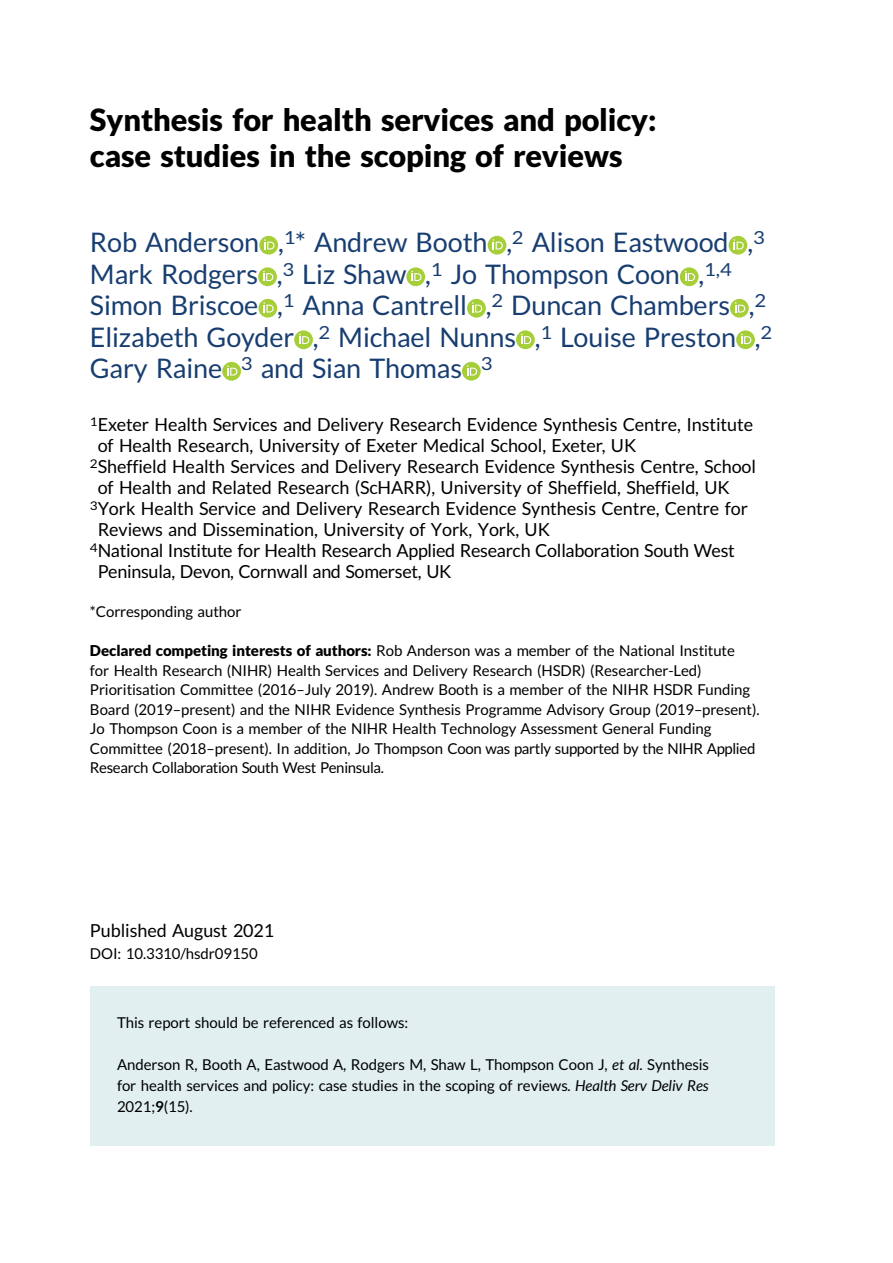
<style>
.page{position:relative;width:893px;height:1263px;background:#fff}
.page>*{position:absolute;margin:0;border:0;box-sizing:border-box;transform-origin:0 0}
.t1{font:30.75px/36px "Adv T Tfac 587 ca.B";color:#000}
.t2{font:27px/31.5px "Adv T Ta 9 c 1 b 374";color:#183e71}
.t3{font:18px "Adv T Ta 9 c 1 b 374";color:#000}
.t4{font:15px/19.5px "Adv T Ta 9 c 1 b 374";color:#000}
.s1{font-family:"Adv T Tfac 587 ca.B"}
.s2{font-style:inherit}
.s3{font-family:"Adv T Teb 5 f 0 e 55.I"}
.s4{font-family:"Adv TT6071803 a.B"}
</style>
<div class="page">
<div style="left:90px;top:986px;width:684px;height:160px;background:#e1eff0"></div>
<svg style="left:259px;top:236px;width:19px;height:19px"></svg>
<svg style="left:264px;top:239px;width:10px;height:10px"></svg>
<svg style="left:488px;top:236px;width:18px;height:19px"></svg>
<svg style="left:493px;top:239px;width:10px;height:10px"></svg>
<svg style="left:729px;top:236px;width:18px;height:19px"></svg>
<svg style="left:734px;top:239px;width:10px;height:10px"></svg>
<svg style="left:258px;top:267px;width:19px;height:19px"></svg>
<svg style="left:263px;top:271px;width:10px;height:10px"></svg>
<svg style="left:406px;top:267px;width:19px;height:19px"></svg>
<svg style="left:411px;top:271px;width:11px;height:10px"></svg>
<div style="left:680px;top:267px;width:19px;height:19px;background:#a6ce39;border-radius:50%"></div>
<svg style="left:685px;top:271px;width:10px;height:10px"></svg>
<svg style="left:258px;top:299px;width:19px;height:19px"></svg>
<svg style="left:263px;top:302px;width:11px;height:10px"></svg>
<svg style="left:467px;top:299px;width:19px;height:19px"></svg>
<svg style="left:472px;top:302px;width:10px;height:10px"></svg>
<svg style="left:730px;top:299px;width:19px;height:19px"></svg>
<svg style="left:735px;top:302px;width:10px;height:10px"></svg>
<svg style="left:294px;top:330px;width:19px;height:19px"></svg>
<svg style="left:299px;top:334px;width:10px;height:10px"></svg>
<svg style="left:516px;top:330px;width:19px;height:19px"></svg>
<svg style="left:521px;top:334px;width:10px;height:10px"></svg>
<svg style="left:736px;top:330px;width:19px;height:19px"></svg>
<svg style="left:741px;top:334px;width:10px;height:10px"></svg>
<svg style="left:222px;top:362px;width:19px;height:19px"></svg>
<svg style="left:227px;top:365px;width:10px;height:10px"></svg>
<svg style="left:462px;top:362px;width:19px;height:19px"></svg>
<svg style="left:467px;top:365px;width:10px;height:10px"></svg>
<h1 class="t1" style="left:90px;top:104px;width:568px">Synthesis for health services and policy: case studies in the scoping of reviews</h1>
<h2 class="t2" style="left:90px;top:229px;width:684px">Rob Anderson ,<sup>1</sup>* Andrew Booth ,<sup>2</sup> Alison Eastwood ,<sup>3<br></sup>Mark Rodgers ,<sup>3</sup> Liz Shaw ,<sup>1</sup> Jo Thompson Coon ,<sup>1,4<br></sup>Simon Briscoe ,<sup>1</sup> Anna Cantrell ,<sup>2</sup> Duncan Chambers ,<sup>2<br></sup>Elizabeth Goyder ,<sup>2</sup> Michael Nunns ,<sup>1</sup> Louise Preston ,<sup>2<br></sup>Gary Raine <sup>3</sup> and Sian Thomas <sup>3</sup></h2>
<p class="t3" style="left:90px;top:418px;width:665px"><sup>1</sup>Exeter Health Services and Delivery Research Evidence Synthesis Centre, Institute</p>
<p class="t3" style="left:98px;top:439px;width:540px">of Health Research, University of Exeter Medical School, Exeter, UK</p>
<p class="t3" style="left:90px;top:460px;width:668px"><sup>2</sup>Sheffield Health Services and Delivery Research Evidence Synthesis Centre, School</p>
<p class="t3" style="left:98px;top:481px;width:634px">of Health and Related Research (ScHARR), University of Sheffield, Sheffield, UK</p>
<p class="t3" style="left:90px;top:502px;width:659px"><sup>3</sup>York Health Service and Delivery Research Evidence Synthesis Centre, Centre for</p>
<p class="t3" style="left:98px;top:523px;width:454px">Reviews and Dissemination, University of York, York, UK</p>
<p class="t3" style="left:90px;top:544px;width:646px"><sup>4</sup>National Institute for Health Research Applied Research Collaboration South West</p>
<p class="t3" style="left:98px;top:565px;width:355px">Peninsula, Devon, Cornwall and Somerset, UK</p>
<p class="t4" style="left:90px;top:603px;width:153px">*Corresponding author</p>
<p class="t4" style="left:90px;top:642px;width:671px"><span class="s1">Declared competing interests of authors:</span> Rob Anderson was a member of the National Institute<br>for Health Research (NIHR) Health Services and Delivery Research (HSDR) (Researcher-Led)<br>Prioritisation Committee (2016<span class="s2">–</span>July 2019). Andrew Booth is a member of the NIHR HSDR Funding Board (2019<span class="s2">–</span>present) and the NIHR Evidence Synthesis Programme Advisory Group (2019<span class="s2">–</span>present).<br>Jo Thompson Coon is a member of the NIHR Health Technology Assessment General Funding Committee (2018<span class="s2">–</span>present). In addition, Jo Thompson Coon was partly supported by the NIHR Applied Research Collaboration South West Peninsula.</p>
<p class="t3" style="left:90px;top:923px;width:186px">Published August 2021</p>
<p class="t4" style="left:90px;top:945px;width:169px">DOI: 10.3310/hsdr09150</p>
<p class="t4" style="left:117px;top:1014px;width:293px">This report should be referenced as follows:</p>
<p class="t4" style="left:117px;top:1055px;width:593px;line-height:21px;text-align:justify">Anderson R, Booth A, Eastwood A, Rodgers M, Shaw L, Thompson Coon J, <span class="s3">et al</span>. Synthesis for health services and policy: case studies in the scoping of reviews. <span class="s3">Health Serv Deliv Res </span>2021;<span class="s4">9</span>(15).</p>
</div>
